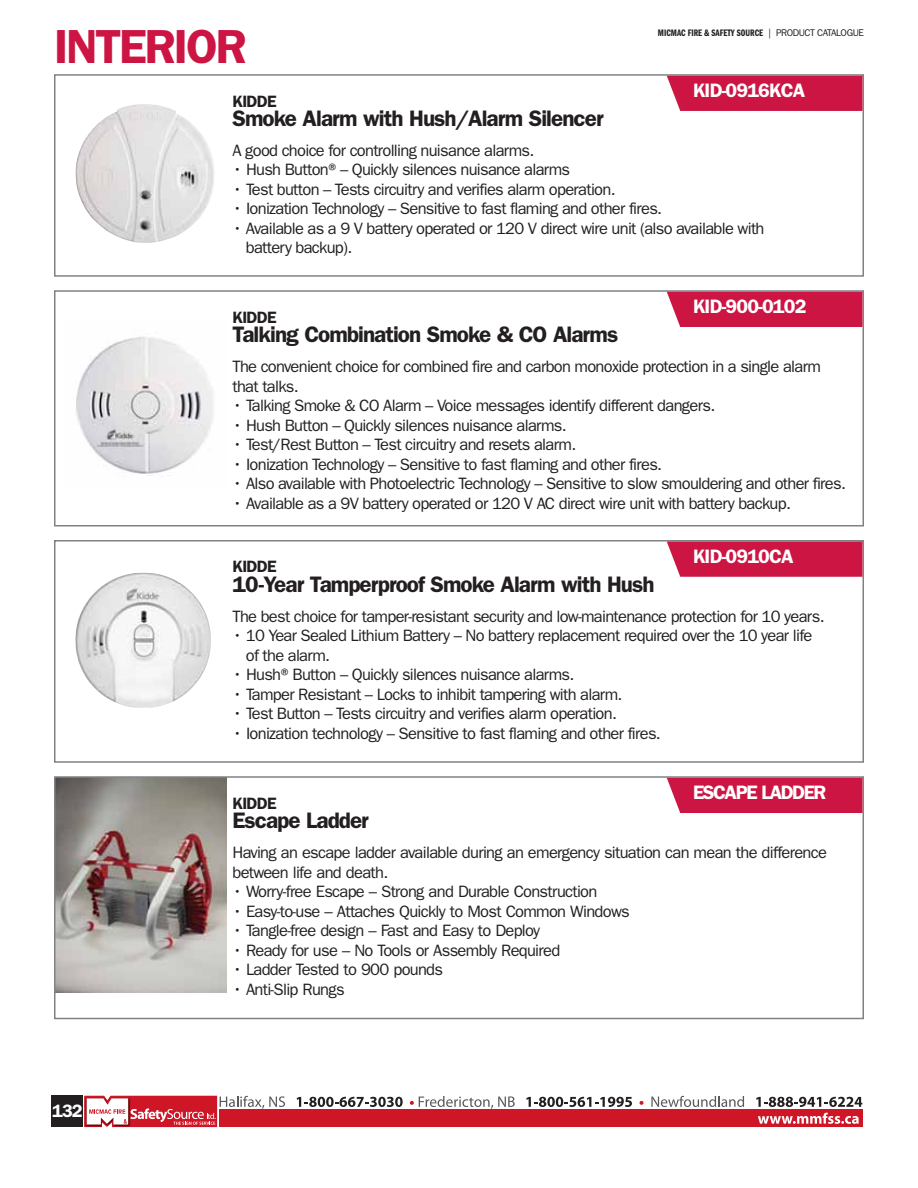
<style>
.page{position:relative;width:918px;height:1188px;background:#fff}
.page>*{position:absolute;margin:0;border:0;box-sizing:border-box;transform-origin:0 0}
.t1{font:600 48px "Franklin Gothic";letter-spacing:-.05em;color:#cc1543}
.t2{font:600 22.5px "Franklin Gothic";letter-spacing:-.04em;color:#231f20}
.t3{font:600 19.5px "Franklin Gothic";letter-spacing:-.04em;color:#fff}
.t4{font:600 19.5px "Franklin Gothic";letter-spacing:-.07em;color:#fff}
.t5{font:600 18px "Franklin Gothic";color:#fff}
.t6{font:16.5px/19.5px "Franklin Gothic";letter-spacing:-.04em;color:#231f20}
.t7{font:600 16.5px "Franklin Gothic";letter-spacing:-.04em;color:#231f20}
.t8{font:9.75px "Franklin Gothic Demi Cmpr";color:#231f20}
.s1{font-family:"Franklin Gothic"}
</style>
<div class="page">
<div style="left:219px;top:1109px;width:644px;height:18px;background:#ce1626"></div>
<div style="left:51px;top:1096px;width:32px;height:31px;background:#231f20"></div>
<svg style="left:84px;top:1096px;width:201px;height:31px"></svg>
<svg style="left:297px;top:1097px;width:106px;height:10px"></svg>
<svg style="left:410px;top:1096px;width:105px;height:13px"></svg>
<svg style="left:526px;top:1097px;width:106px;height:10px"></svg>
<svg style="left:640px;top:1101px;width:4px;height:4px"></svg>
<svg style="left:651px;top:1096px;width:93px;height:11px"></svg>
<svg style="left:756px;top:1097px;width:106px;height:10px"></svg>
<svg style="left:758px;top:1113px;width:101px;height:11px"></svg>
<img style="left:76px;top:104px;width:95px;height:67px">
<div style="left:54px;top:74px;width:810px;height:203px;border:2px solid #808285"></div>
<div style="left:667px;top:76px;width:195px;height:35px;background:#cc1543"></div>
<img style="left:76px;top:336px;width:137px;height:141px">
<div style="left:54px;top:290px;width:810px;height:236px;border:2px solid #808285"></div>
<div style="left:667px;top:292px;width:195px;height:35px;background:#cc1543"></div>
<img style="left:138px;top:573px;width:73px;height:135px">
<div style="left:54px;top:540px;width:810px;height:223px;border:2px solid #808285"></div>
<div style="left:667px;top:542px;width:195px;height:35px;background:#cc1543"></div>
<img style="left:57px;top:779px;width:170px;height:213px">
<div style="left:54px;top:776px;width:810px;height:243px;border:2px solid #808285"></div>
<div style="left:667px;top:778px;width:195px;height:35px;background:#cc1543"></div>
<p class="t8" style="left:658px;top:29px;width:208px">MICMAC FIRE &amp; SAFETY SOURCE <span class="s1">| PRODUCT CATALOGUE</span></p>
<h1 class="t1" style="left:54px;top:28px;width:195px">INTERIOR</h1>
<p class="t7" style="left:232px;top:95px;width:46px">KIDDE</p>
<h2 class="t2" style="left:232px;top:110px;width:373px">Smoke Alarm with Hush/Alarm Silencer</h2>
<p class="t6" style="left:232px;top:142px;width:303px">A good choice for controlling nuisance alarms.</p>
<p class="t6" style="left:232px;top:162px;width:339px">• Hush Button®– Quickly silences nuisance alarms</p>
<p class="t6" style="left:232px;top:181px;width:385px">• Test button – Tests circuitry and verifies alarm operation.</p>
<p class="t6" style="left:232px;top:201px;width:431px">• Ionization Technology – Sensitive to fast flaming and other fires.</p>
<p class="t6" style="left:246px;top:220px;width:520px;text-indent:-13px">• Available as a 9 V battery operated or 120 V direct wire unit (also available with battery backup).</p>
<p class="t3" style="left:693px;top:83px;width:114px">KID-0916KCA</p>
<p class="t3" style="left:693px;top:299px;width:115px">KID-900-0102</p>
<p class="t7" style="left:232px;top:311px;width:46px">KIDDE</p>
<h2 class="t2" style="left:232px;top:326px;width:387px">Talking Combination Smoke &amp; CO Alarms</h2>
<p class="t6" style="left:232px;top:358px;width:590px">The convenient choice for combined fire and carbon monoxide protection in a single alarm that talks.</p>
<p class="t6" style="left:232px;top:397px;width:484px">• Talking Smoke &amp; CO Alarm – Voice messages identify different dangers.</p>
<p class="t6" style="left:232px;top:417px;width:336px">• Hush Button – Quickly silences nuisance alarms.</p>
<p class="t6" style="left:232px;top:436px;width:345px">• Test/Rest Button – Test circuitry and resets alarm.</p>
<p class="t6" style="left:232px;top:456px;width:431px">• Ionization Technology – Sensitive to fast flaming and other fires.</p>
<p class="t6" style="left:232px;top:475px;width:615px">• Also available with Photoelectric Technology – Sensitive to slow smouldering and other fires.</p>
<p class="t6" style="left:232px;top:495px;width:560px">• Available as a 9V battery operated or 120 V AC direct wire unit with battery backup.</p>
<p class="t3" style="left:693px;top:549px;width:102px">KID-0910CA</p>
<p class="t7" style="left:232px;top:561px;width:46px">KIDDE</p>
<h2 class="t2" style="left:232px;top:576px;width:424px">10-Year Tamperproof Smoke Alarm with Hush</h2>
<p class="t6" style="left:232px;top:608px;width:594px">The best choice for tamper-resistant security and low-maintenance protection for 10 years.</p>
<p class="t6" style="left:246px;top:628px;width:568px;text-indent:-13px">• 10 Year Sealed Lithium Battery – No battery replacement required over the 10 year life of the alarm.</p>
<p class="t6" style="left:232px;top:667px;width:343px">• Hush®Button – Quickly silences nuisance alarms.</p>
<p class="t6" style="left:232px;top:686px;width:391px">• Tamper Resistant – Locks to inhibit tampering with alarm.</p>
<p class="t6" style="left:232px;top:706px;width:386px">• Test Button – Tests circuitry and verifies alarm operation.</p>
<p class="t6" style="left:232px;top:725px;width:430px">• Ionization technology – Sensitive to fast flaming and other fires.</p>
<p class="t5" style="left:52px;top:1104px;width:32px">132</p>
<p class="t4" style="left:693px;top:785px;width:135px">ESCAPE LADDER</p>
<p class="t7" style="left:232px;top:797px;width:46px">KIDDE</p>
<h2 class="t2" style="left:232px;top:812px;width:138px">Escape Ladder</h2>
<p class="t6" style="left:232px;top:844px;width:596px">Having an escape ladder available during an emergency situation can mean the difference between life and death.</p>
<p class="t6" style="left:232px;top:883px;width:366px">• Worry-free Escape – Strong and Durable Construction</p>
<p class="t6" style="left:232px;top:903px;width:399px">• Easy-to-use – Attaches Quickly to Most Common Windows</p>
<p class="t6" style="left:232px;top:922px;width:309px">• Tangle-free design – Fast and Easy to Deploy</p>
<p class="t6" style="left:232px;top:942px;width:329px">• Ready for use – No Tools or Assembly Required</p>
<p class="t6" style="left:232px;top:961px;width:212px">• Ladder Tested to 900 pounds</p>
<p class="t6" style="left:232px;top:981px;width:114px">• Anti-Slip Rungs</p>
</div>
